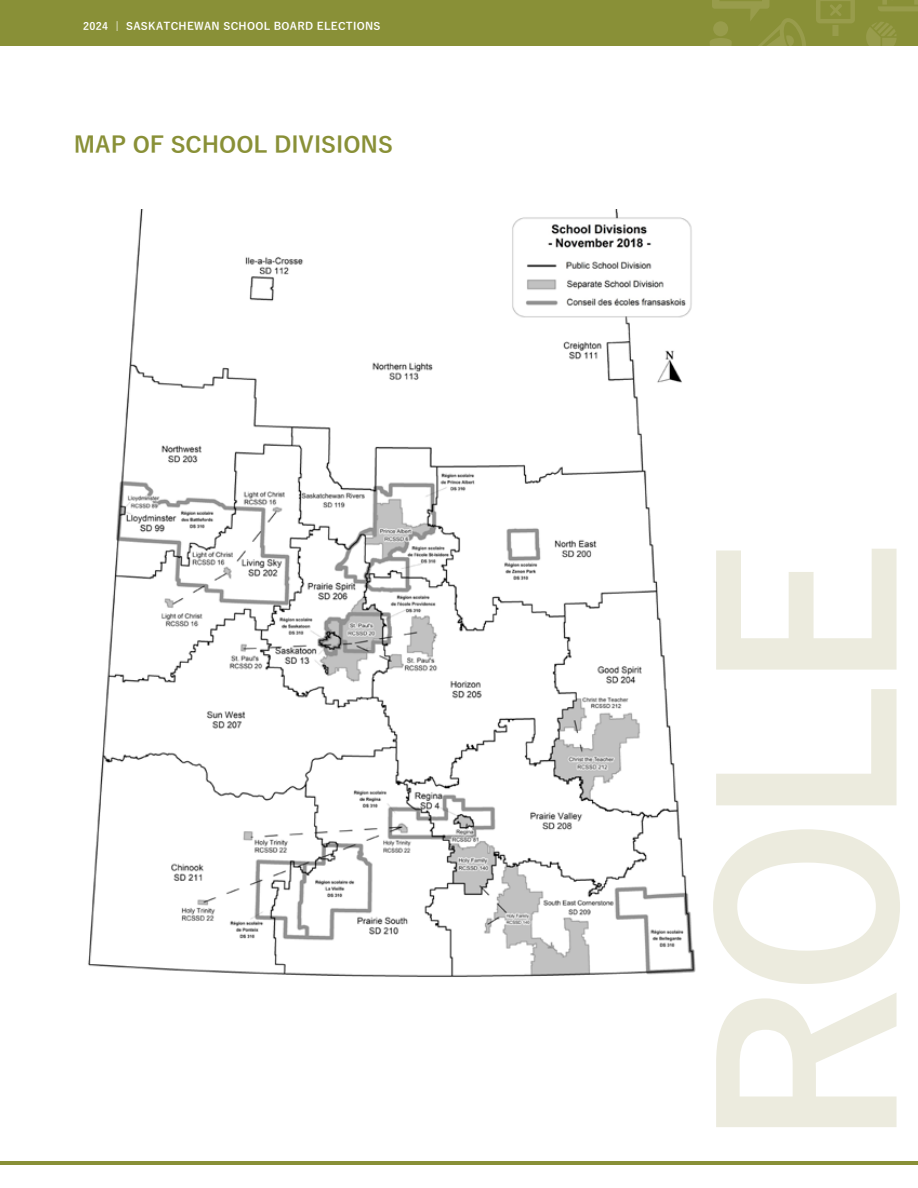
<style>
.page{position:relative;width:918px;height:1188px;background:#fff}
.page>*{position:absolute;margin:0;border:0;box-sizing:border-box;transform-origin:0 0}
.t1{font:700 232.5px "Yu Gothic";color:#ecebde}
.t2{font:700 22.5px "Yu Gothic";color:#899037}
.t3{font:700 10.5px "Yu Gothic";letter-spacing:.03em;color:#fff}
</style>
<div class="page">
<hr style="left:0;top:1161px;width:918px;height:4px;background:#899037">
<div style="left:0;top:0;width:918px;height:48px;background:#899037"></div>
<svg style="left:866px;top:22px;width:31px;height:24px"></svg>
<svg style="left:878px;top:0;width:40px;height:11px"></svg>
<svg style="left:816px;top:0;width:39px;height:36px"></svg>
<svg style="left:710px;top:0;width:96px;height:46px"></svg>
<div style="left:0;top:46px;width:918px;height:35px;background:#fff"></div>
<img style="left:88px;top:210px;width:608px;height:767px">
<p class="t3" style="left:83px;top:20px;width:299px">2024 | SASKATCHEWAN SCHOOL BOARD ELECTIONS</p>
<h2 class="t2" style="left:74px;top:132px;width:321px">MAP OF SCHOOL DIVISIONS</h2>
<h1 class="t1" style="left:680px;top:1149px;width:610px;rotate:-90deg">ROLE</h1>
</div>
